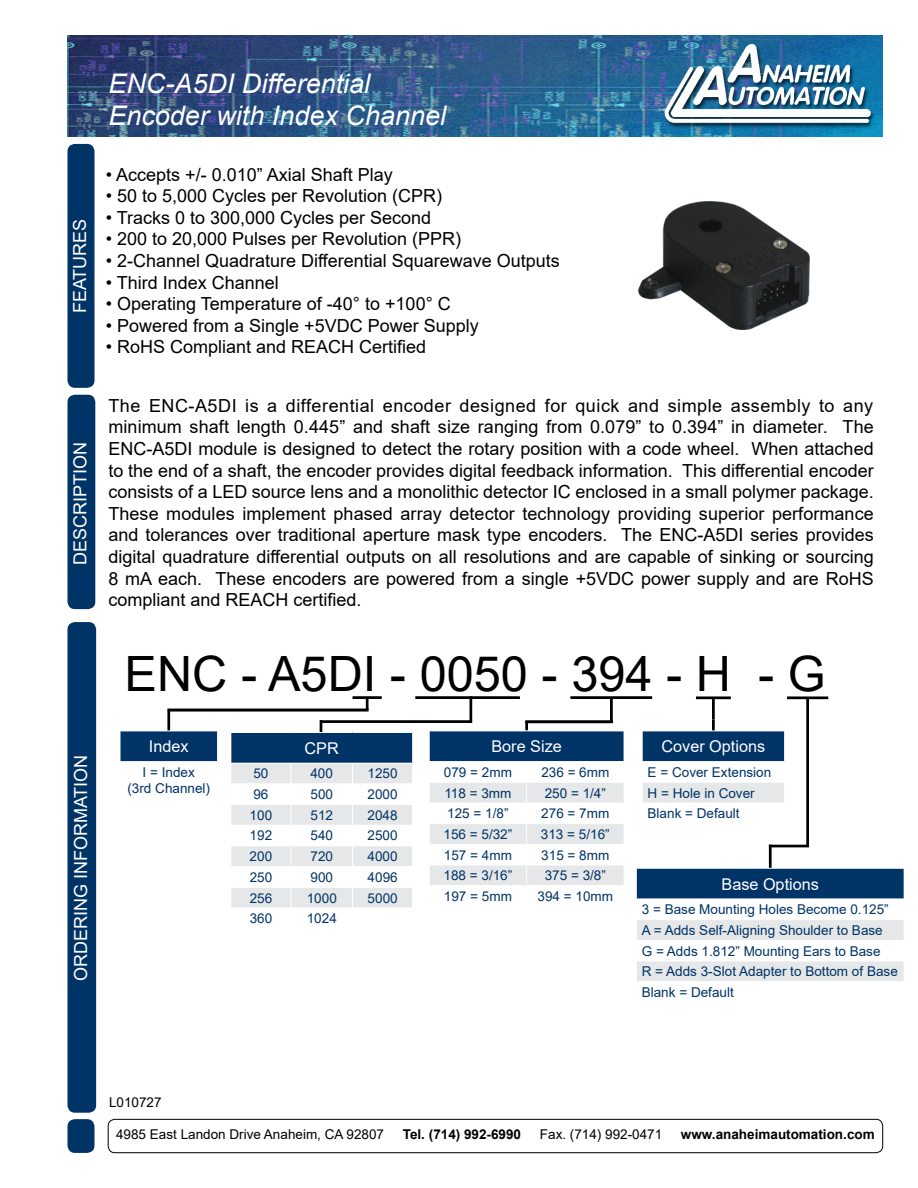
<style>
.page{position:relative;width:918px;height:1188px;background:#fff}
.page>*{position:absolute;margin:0;border:0;box-sizing:border-box;transform-origin:0 0}
.t1{font:48.75px "Arial";color:#000}
.t2{font:italic 27px/32.4px "Arial";color:#fff}
.t3{font:18px/21.6px "Arial";color:#000;text-align:justify}
.t4{font:18px "Arial";color:#fff}
.t5{font:16.2px "Arial";color:#fff}
.t6{font:13.5px/20.7px "Arial";color:#036}
.t7{font:13.5px "Arial";color:#000}
.t8{font:700 13.5px "Arial";color:#000}
</style>
<div class="page">
<img style="left:68px;top:35px;width:815px;height:101px">
<div style="left:68px;top:623px;width:27px;height:489px;background:#036;border-radius:7px"></div>
<div style="left:68px;top:622px;width:28px;height:491px;border:2px solid #036;border-radius:7px"></div>
<div style="left:68px;top:145px;width:26px;height:242px;background:#036;border-radius:7px"></div>
<div style="left:68px;top:144px;width:26px;height:244px;border:2px solid #036;border-radius:7px"></div>
<div style="left:68px;top:1120px;width:26px;height:32px;background:#036;border-radius:7px"></div>
<div style="left:68px;top:1119px;width:26px;height:34px;border:2px solid #036;border-radius:7px"></div>
<div style="left:108px;top:1119px;width:775px;height:34px;border:1px solid #000;border-radius:7px"></div>
<div style="left:68px;top:395px;width:27px;height:213px;background:#036;border-radius:7px"></div>
<div style="left:68px;top:395px;width:27px;height:214px;border:2px solid #036;border-radius:7px"></div>
<img style="left:639px;top:202px;width:171px;height:128px">
<div style="left:415px;top:696px;width:105px;height:3px;border:1px solid #000"></div>
<div style="left:769px;top:845px;width:40px;height:2px;border:1px solid #000"></div>
<div style="left:769px;top:845px;width:3px;height:27px;border:1px solid #000"></div>
<div style="left:712px;top:720px;width:3px;height:35px;border:1px solid #000"></div>
<div style="left:610px;top:699px;width:3px;height:24px;border:1px solid #000"></div>
<div style="left:525px;top:720px;width:88px;height:3px;border:1px solid #000"></div>
<svg style="left:525px;top:721px;width:3px;height:10px"></svg>
<div style="left:167px;top:711px;width:3px;height:31px;border:1px solid #000"></div>
<div style="left:167px;top:709px;width:202px;height:3px;border:1px solid #000"></div>
<div style="left:712px;top:698px;width:3px;height:22px;border:1px solid #000"></div>
<div style="left:806px;top:699px;width:3px;height:148px;border:1px solid #000"></div>
<div style="left:636px;top:868px;width:268px;height:31px;background:#036"></div>
<hr style="left:636px;top:868px;width:268px;height:1px;background:#fff">
<hr style="left:636px;top:868px;width:1px;height:31px;background:#fff">
<svg style="left:637px;top:920px;width:267px;height:61px"></svg>
<div style="left:120px;top:731px;width:98px;height:31px;background:#036"></div>
<hr style="left:120px;top:731px;width:98px;height:1px;background:#fff">
<hr style="left:120px;top:731px;width:1px;height:30px;background:#fff">
<hr style="left:217px;top:731px;width:1px;height:30px;background:#fff">
<hr style="left:120px;top:761px;width:98px;height:1px;background:#fff">
<div style="left:429px;top:731px;width:195px;height:31px;background:#036"></div>
<hr style="left:429px;top:731px;width:98px;height:1px;background:#fff">
<hr style="left:429px;top:731px;width:1px;height:30px;background:#fff">
<hr style="left:527px;top:731px;width:97px;height:1px;background:#fff">
<hr style="left:429px;top:761px;width:98px;height:1px;background:#fff">
<hr style="left:527px;top:761px;width:97px;height:1px;background:#fff">
<svg style="left:430px;top:783px;width:194px;height:102px"></svg>
<div style="left:642px;top:731px;width:143px;height:31px;background:#036"></div>
<hr style="left:642px;top:731px;width:143px;height:1px;background:#fff">
<hr style="left:642px;top:731px;width:1px;height:30px;background:#fff">
<hr style="left:784px;top:731px;width:1px;height:30px;background:#fff">
<hr style="left:642px;top:761px;width:143px;height:1px;background:#fff">
<div style="left:643px;top:783px;width:141px;height:20px;background:#e6e7e8"></div>
<svg style="left:319px;top:719px;width:154px;height:13px"></svg>
<div style="left:470px;top:696px;width:2px;height:27px;border:1px solid #000"></div>
<svg style="left:353px;top:699px;width:16px;height:11px"></svg>
<div style="left:353px;top:696px;width:29px;height:3px;border:1px solid #000"></div>
<div style="left:570px;top:696px;width:82px;height:3px;border:1px solid #000"></div>
<div style="left:696px;top:696px;width:35px;height:3px;border:1px solid #000"></div>
<div style="left:787px;top:696px;width:41px;height:3px;border:1px solid #000"></div>
<div style="left:231px;top:732px;width:182px;height:31px;background:#036"></div>
<hr style="left:231px;top:732px;width:60px;height:1px;background:#fff">
<hr style="left:231px;top:733px;width:1px;height:30px;background:#fff">
<hr style="left:291px;top:732px;width:62px;height:1px;background:#fff">
<hr style="left:353px;top:732px;width:60px;height:1px;background:#fff">
<hr style="left:412px;top:733px;width:1px;height:30px;background:#fff">
<svg style="left:231px;top:764px;width:181px;height:144px"></svg>
<p class="t4" style="left:67px;top:313px;width:96px;rotate:-90deg">FEATURES</p>
<p class="t4" style="left:68px;top:565px;width:125px;rotate:-90deg">DESCRIPTION</p>
<p class="t4" style="left:68px;top:981px;width:228px;rotate:-90deg">ORDERING INFORMATION</p>
<h2 class="t2" style="left:108px;top:68px;width:339px">ENC-A5DI Differential<br>Encoder with Index Channel</h2>
<p class="t3" style="left:106px;top:163px;width:288px">• Accepts +/- 0.010” Axial Shaft Play</p>
<p class="t3" style="left:106px;top:185px;width:338px">• 50 to 5,000 Cycles per Revolution (CPR)</p>
<p class="t3" style="left:106px;top:207px;width:327px">• Tracks 0 to 300,000 Cycles per Second</p>
<p class="t3" style="left:106px;top:228px;width:357px">• 200 to 20,000 Pulses per Revolution (PPR)</p>
<p class="t3" style="left:106px;top:250px;width:456px">• 2-Channel Quadrature Differential Squarewave Outputs</p>
<p class="t3" style="left:106px;top:271px;width:175px">• Third Index Channel</p>
<p class="t3" style="left:106px;top:293px;width:347px">• Operating Temperature of -40° to +100° C</p>
<p class="t3" style="left:106px;top:315px;width:374px">• Powered from a Single +5VDC Power Supply</p>
<p class="t3" style="left:106px;top:336px;width:322px">• RoHS Compliant and REACH Certified</p>
<p class="t3" style="left:108px;top:395px;width:767px">The ENC-A5DI is a differential encoder designed for quick and simple assembly to any minimum shaft length 0.445” and shaft size ranging from 0.079” to 0.394” in diameter. The ENC-A5DI module is designed to detect the rotary position with a code wheel. When attached to the end of a shaft, the encoder provides digital feedback information. This differential encoder consists of a LED source lens and a monolithic detector IC enclosed in a small polymer package.<br>These modules implement phased array detector technology providing superior performance and tolerances over traditional aperture mask type encoders. The ENC-A5DI series provides digital quadrature differential outputs on all resolutions and are capable of sinking or sourcing 8 mA each. These encoders are powered from a single +5VDC power supply and are RoHS compliant and REACH certified.</p>
<h1 class="t1" style="left:125px;top:640px;width:703px">ENC - A5DI - 0050 - 394 - H - G</h1>
<p class="t5" style="left:149px;top:735px;width:41px">Index</p>
<p class="t6" style="left:127px;top:764px;width:84px;line-height:16.2px;text-align:center">I = Index<br>(3rd Channel)</p>
<p class="t5" style="left:305px;top:737px;width:36px">CPR</p>
<p class="t6" style="left:253px;top:763px;width:17px">50</p>
<p class="t6" style="left:310px;top:763px;width:24px">400</p>
<p class="t6" style="left:368px;top:763px;width:32px">1250</p>
<p class="t6" style="left:253px;top:784px;width:17px">96</p>
<p class="t6" style="left:310px;top:784px;width:24px">500</p>
<p class="t6" style="left:368px;top:784px;width:32px">2000</p>
<p class="t6" style="left:250px;top:805px;width:24px">100</p>
<p class="t6" style="left:310px;top:805px;width:24px">512</p>
<p class="t6" style="left:368px;top:805px;width:32px">2048</p>
<p class="t6" style="left:250px;top:825px;width:24px">192</p>
<p class="t6" style="left:311px;top:825px;width:24px">540</p>
<p class="t6" style="left:368px;top:825px;width:32px">2500</p>
<p class="t6" style="left:250px;top:846px;width:24px">200</p>
<p class="t6" style="left:311px;top:846px;width:24px">720</p>
<p class="t6" style="left:368px;top:846px;width:32px">4000</p>
<p class="t6" style="left:250px;top:867px;width:24px">250</p>
<p class="t6" style="left:311px;top:867px;width:24px">900</p>
<p class="t6" style="left:368px;top:867px;width:32px">4096</p>
<p class="t6" style="left:250px;top:887px;width:24px">256</p>
<p class="t6" style="left:307px;top:887px;width:32px">1000</p>
<p class="t6" style="left:368px;top:887px;width:32px">5000</p>
<p class="t6" style="left:250px;top:908px;width:24px">360</p>
<p class="t6" style="left:307px;top:908px;width:32px">1024</p>
<p class="t5" style="left:491px;top:735px;width:72px">Bore Size</p>
<p class="t6" style="left:444px;top:762px;width:70px">079 = 2mm</p>
<p class="t6" style="left:541px;top:762px;width:70px">236 = 6mm</p>
<p class="t6" style="left:444px;top:782px;width:69px">118 = 3mm</p>
<p class="t6" style="left:545px;top:782px;width:63px">250 = 1/4”</p>
<p class="t6" style="left:447px;top:803px;width:63px">125 = 1/8”</p>
<p class="t6" style="left:541px;top:803px;width:70px">276 = 7mm</p>
<p class="t6" style="left:444px;top:824px;width:70px">156 = 5/32”</p>
<p class="t6" style="left:541px;top:824px;width:70px">313 = 5/16”</p>
<p class="t6" style="left:444px;top:844px;width:70px">157 = 4mm</p>
<p class="t6" style="left:541px;top:844px;width:70px">315 = 8mm</p>
<p class="t6" style="left:444px;top:865px;width:70px">188 = 3/16”</p>
<p class="t6" style="left:545px;top:865px;width:63px">375 = 3/8”</p>
<p class="t6" style="left:444px;top:886px;width:70px">197 = 5mm</p>
<p class="t6" style="left:538px;top:886px;width:77px">394 = 10mm</p>
<p class="t5" style="left:662px;top:735px;width:105px">Cover Options</p>
<p class="t6" style="left:648px;top:762px;width:125px">E = Cover Extension<br>H = Hole in Cover<br>Blank = Default</p>
<p class="t5" style="left:722px;top:873px;width:99px">Base Options</p>
<p class="t6" style="left:642px;top:899px;width:258px">3 = Base Mounting Holes Become 0.125” A = Adds Self-Aligning Shoulder to Base<br>G = Adds 1.812” Mounting Ears to Base<br>R = Adds 3-Slot Adapter to Bottom of Base Blank = Default</p>
<p class="t7" style="left:109px;top:1093px;width:54px">L010727</p>
<p class="t7" style="left:116px;top:1125px;width:269px">4985 East Landon Drive Anaheim, CA 92807</p>
<p class="t8" style="left:403px;top:1124px;width:120px">Tel. (714) 992-6990</p>
<p class="t7" style="left:540px;top:1125px;width:124px">Fax. (714) 992-0471</p>
<p class="t8" style="left:681px;top:1124px;width:195px">www.anaheimautomation.com</p>
</div>
